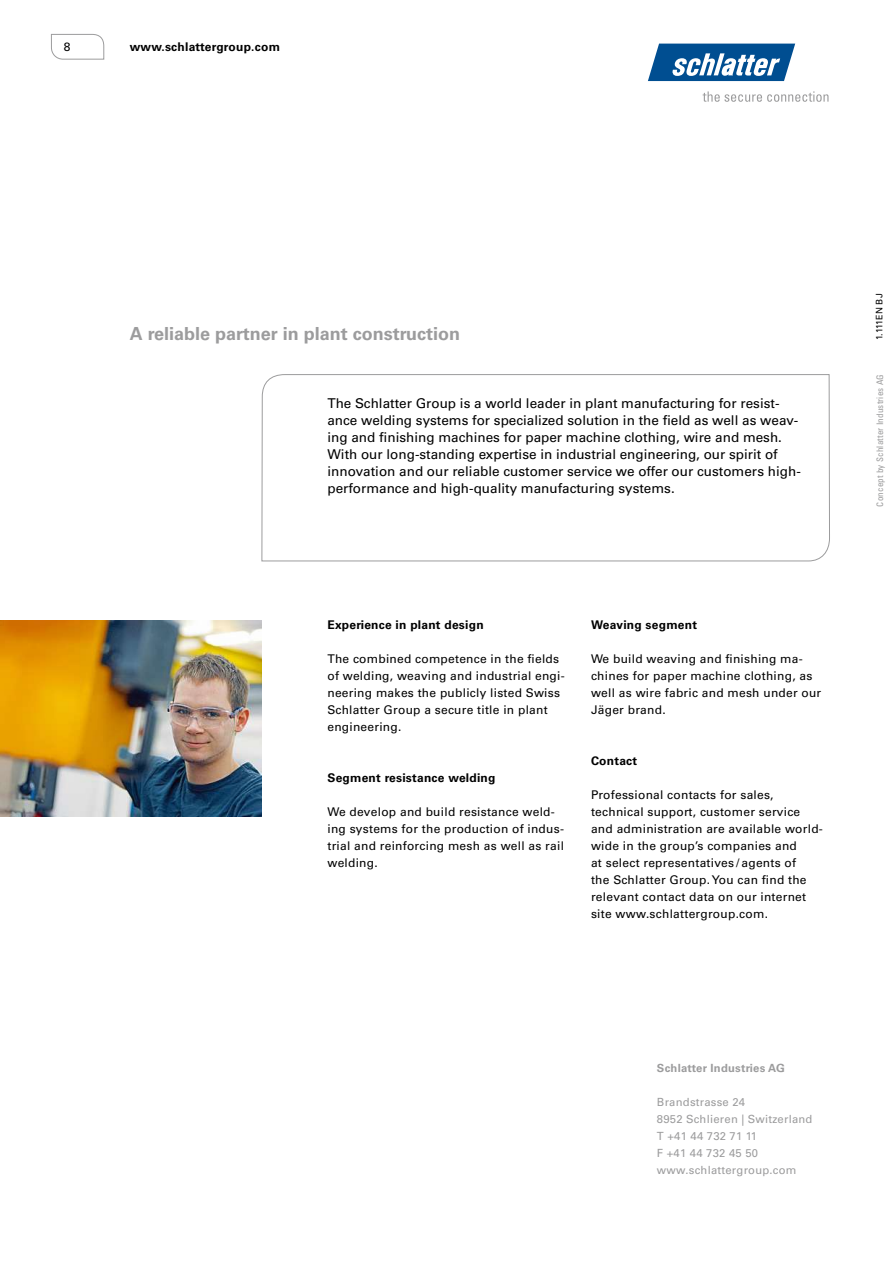
<style>
.page{position:relative;width:893px;height:1263px;background:#fff}
.page>*{position:absolute;margin:0;border:0;box-sizing:border-box;transform-origin:0 0}
.t1{font:700 18px "Univers LTCYR 65";color:#9c9c9d}
.t2{font:13.5px/17px "Univers LTCYR 55 Roman";color:#000}
.t3{font:12px/17px "Univers LTCYR 55 Roman";letter-spacing:.02em;color:#000}
.t4{font:700 12px "Univers LTCYR 65";letter-spacing:.02em;color:#000}
.t5{font:11.25px/17px "Univers LTCYR 55 Roman";letter-spacing:.02em;color:#9c9c9d}
.t6{font:700 11.25px "Univers LTCYR 65";letter-spacing:.02em;color:#9c9c9d}
.t7{font:condensed 9px "Univers LTCYR 57";letter-spacing:.02em;color:#9c9c9d}
.t8{font:9px "Univers LTCYR 55 Roman";letter-spacing:.02em;color:#000}
</style>
<div class="page">
<svg style="left:51px;top:34px;width:54px;height:26px"></svg>
<svg style="left:648px;top:44px;width:147px;height:37px"></svg>
<svg style="left:703px;top:91px;width:125px;height:11px"></svg>
<img style="left:0;top:621px;width:261px;height:195px">
<svg style="left:261px;top:374px;width:569px;height:188px"></svg>
<p class="t3" style="left:64px;top:38px;width:8px">8</p>
<p class="t4" style="left:130px;top:38px;width:152px">www.schlattergroup.com</p>
<h1 class="t1" style="left:130px;top:321px;width:332px">A reliable partner in plant construction</h1>
<p class="t2" style="left:327px;top:394px;width:475px">The Schlatter Group is a world leader in plant manufacturing for resist&shy;ance welding systems for specialized solution in the field as well as weav&shy;ing and finishing machines for paper machine clothing, wire and mesh.<br>With our long-standing expertise in industrial engineering, our spirit of innovation and our reliable customer service we offer our customers high&shy;performance and high-quality manufacturing systems.</p>
<p class="t4" style="left:327px;top:617px;width:158px">Experience in plant design</p>
<p class="t3" style="left:327px;top:650px;width:239px">The combined competence in the fields of welding, weaving and industrial engi&shy;neering makes the publicly listed Swiss Schlatter Group a secure title in plant engineering.</p>
<p class="t4" style="left:327px;top:770px;width:170px">Segment resistance welding</p>
<p class="t3" style="left:327px;top:803px;width:238px">We develop and build resistance weld&shy;ing systems for the production of indus&shy;trial and reinforcing mesh as well as rail welding.</p>
<p class="t4" style="left:591px;top:617px;width:107px">Weaving segment</p>
<p class="t3" style="left:591px;top:650px;width:232px">We build weaving and finishing ma&shy;chines for paper machine clothing, as well as wire fabric and mesh under our<br>Jäger brand.</p>
<p class="t4" style="left:591px;top:753px;width:48px">Contact</p>
<p class="t3" style="left:591px;top:786px;width:233px">Professional contacts for sales, technical support, customer service and administration are available world&shy;wide in the group’s companies and<br>at select representatives / agents of<br>the Schlatter Group. You can find the relevant contact data on our internet site www.schlattergroup.com.</p>
<p class="t8" style="left:873px;top:340px;width:48px;rotate:-90deg">1.111EN BJ</p>
<p class="t7" style="left:874px;top:507px;width:134px;rotate:-90deg">Concept by Schlatter Industries AG</p>
<p class="t6" style="left:657px;top:1060px;width:129px">Schlatter Industries AG</p>
<p class="t5" style="left:657px;top:1093px;width:157px">Brandstrasse 24<br>8952 Schlieren | Switzerland<br>T +41 44 732 71 11<br>F +41 44 732 45 50 www.schlattergroup.com</p>
</div>
